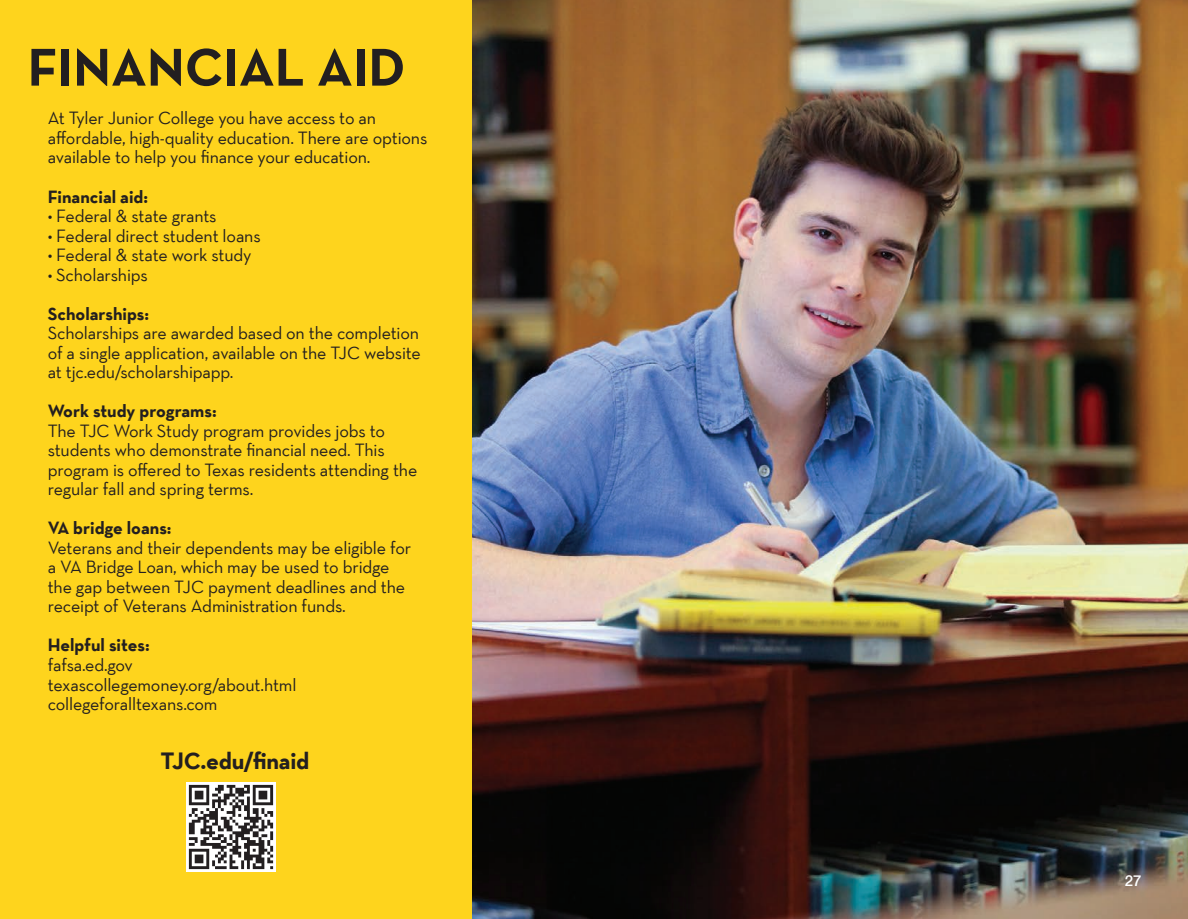
<style>
.page{position:relative;width:1188px;height:919px;background:#fff}
.page>*{position:absolute;margin:0;border:0;box-sizing:border-box;transform-origin:0 0}
.t1{font:700 54px "Neutra Text";color:#231f20}
.t2{font:700 24px "Neutra Text";letter-spacing:-.01em;color:#231f20}
.t3{font:18px/19.5px "Neutra Text";letter-spacing:-.01em;color:#231f20}
.t4{font:18px "Neutra Text";letter-spacing:-.01em;color:#231f20;scale:.95 1}
.t5{font:700 18px "Neutra Text";color:#231f20}
.t6{font:500 15px "Helvetica Neue";color:#fff}
</style>
<div class="page">
<img style="left:471px;top:0;width:717px;height:918px">
<div style="left:0;top:0;width:471px;height:918px;background:#fed41d"></div>
<img style="left:186px;top:782px;width:89px;height:89px">
<h1 class="t1" style="left:28px;top:33px;width:379px">FINANCIAL AID</h1>
<p class="t3" style="left:48px;top:108px;width:381px">At Tyler Junior College you have access to an affordable, high-quality education. There are options available to help you finance your education.</p>
<p class="t5" style="left:48px;top:185px;width:102px">Financial aid:</p>
<p class="t4" style="left:48px;top:205px;width:179px">• Federal &amp; state grants</p>
<p class="t4" style="left:48px;top:224px;width:226px">• Federal direct student loans</p>
<p class="t4" style="left:48px;top:244px;width:216px">• Federal &amp; state work study</p>
<p class="t4" style="left:48px;top:263px;width:107px">• Scholarships</p>
<p class="t5" style="left:48px;top:302px;width:103px">Scholarships:</p>
<p class="t3" style="left:48px;top:323px;width:375px;text-align:justify">Scholarships are awarded based on the completion of a single application, available on the TJC website at tjc.edu/scholarshipapp.</p>
<p class="t5" style="left:48px;top:399px;width:170px">Work study programs:</p>
<p class="t3" style="left:48px;top:420px;width:371px">The TJC Work Study program provides jobs to students who demonstrate financial need. This program is offered to Texas residents attending the regular fall and spring terms.</p>
<p class="t5" style="left:48px;top:516px;width:125px">VA bridge loans:</p>
<p class="t3" style="left:48px;top:537px;width:365px">Veterans and their dependents may be eligible for a VA Bridge Loan, which may be used to bridge the gap between TJC payment deadlines and the receipt of Veterans Administration funds.</p>
<p class="t5" style="left:48px;top:633px;width:103px">Helpful sites:</p>
<p class="t3" style="left:48px;top:654px;width:250px">fafsa.ed.gov texascollegemoney.org/about.html collegeforalltexans.com</p>
<h2 class="t2" style="left:160px;top:745px;width:150px">TJC.edu/finaid</h2>
<p class="t6" style="left:1125px;top:867px;width:18px">27</p>
</div>
